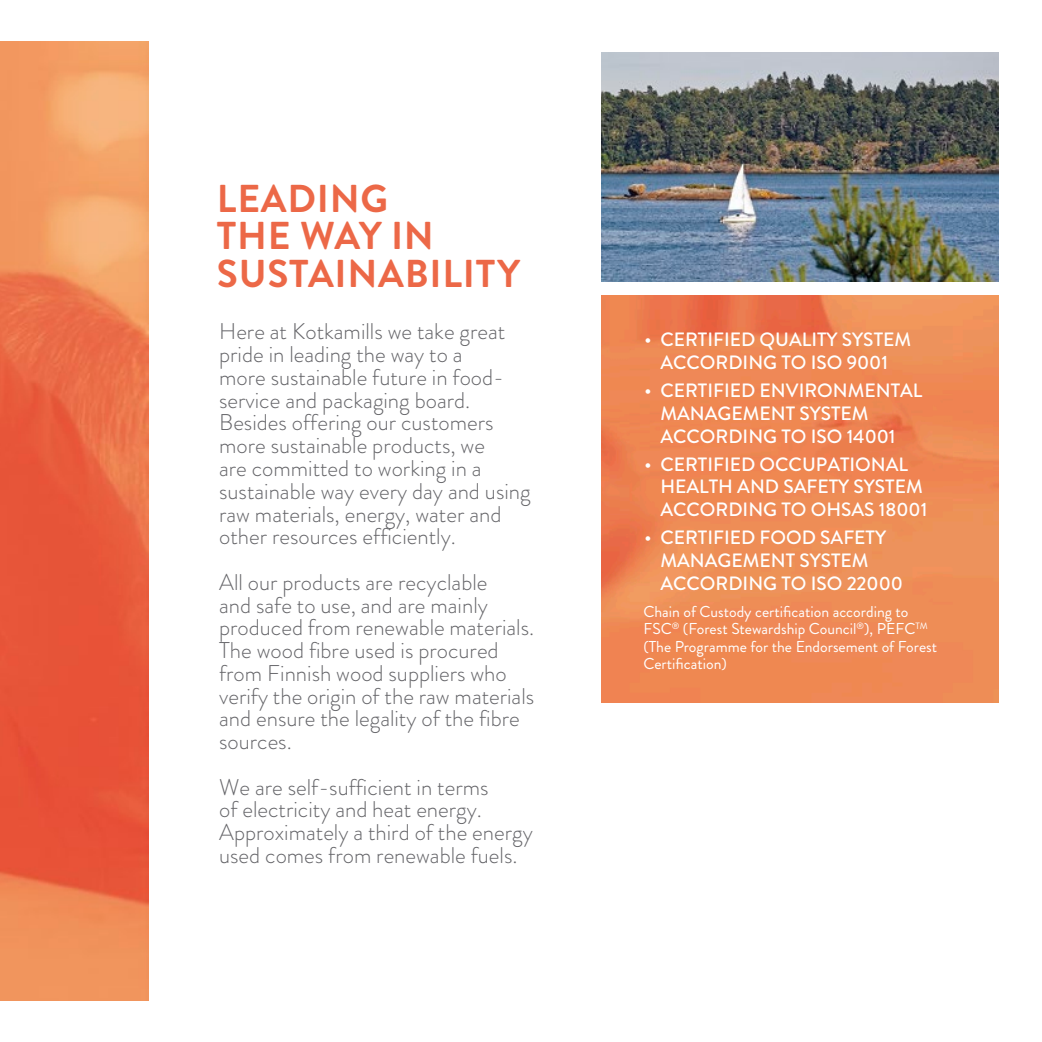
<style>
.page{position:relative;width:1042px;height:1042px;background:#fff}
.page>*{position:absolute;margin:0;border:0;box-sizing:border-box;transform-origin:0 0}
.t1{font:700 38.85px/37.4px "Brandon Grotesque";letter-spacing:.02em;color:#ec6847}
.t2{font:300 22.75px/22.8px "Brandon Grotesque";color:#646468}
.t3{font:500 19.25px/22.8px "Brandon Grotesque";color:#fff}
.t4{font:15.75px/17.5px "Brandon Grotesque";color:#fff}
</style>
<div class="page">
<img style="left:0;top:41px;width:149px;height:960px">
<img style="left:601px;top:52px;width:397px;height:230px">
<img style="left:601px;top:296px;width:397px;height:406px">
<h1 class="t1" style="left:217px;top:180px;width:304px">LEADING<br>THE WAY IN<br>SUSTAINABILITY</h1>
<p class="t2" style="left:219px;top:320px;width:313px">Here at Kotkamills we take great pride in leading the way to a<br>more sustainable future in food&shy;service and packaging board.<br>Besides offering our customers more sustainable products, we<br>are committed to working in a sustainable way every day and using raw materials, energy, water and other resources efficiently.</p>
<p class="t2" style="left:219px;top:571px;width:317px">All our products are recyclable<br>and safe to use, and are mainly produced from renewable materials.<br>The wood fibre used is procured from Finnish wood suppliers who verify the origin of the raw materials and ensure the legality of the fibre sources.</p>
<p class="t2" style="left:219px;top:775px;width:315px">We are self-sufficient in terms<br>of electricity and heat energy.<br>Approximately a third of the energy used comes from renewable fuels.</p>
<p class="t3" style="left:644px;top:329px;width:268px;text-align:center">• CERTIFIED QUALITY SYSTEM<br>ACCORDING TO ISO 9001</p>
<p class="t3" style="left:660px;top:379px;width:264px;text-indent:-16px">• CERTIFIED ENVIRONMENTAL<br>MANAGEMENT SYSTEM<br>ACCORDING TO ISO 14001</p>
<p class="t3" style="left:660px;top:453px;width:268px;text-indent:-16px">• CERTIFIED OCCUPATIONAL<br>HEALTH AND SAFETY SYSTEM<br>ACCORDING TO OHSAS 18001</p>
<p class="t3" style="left:660px;top:526px;width:244px;text-indent:-16px">• CERTIFIED FOOD SAFETY<br>MANAGEMENT SYSTEM<br>ACCORDING TO ISO 22000</p>
<p class="t4" style="left:643px;top:603px;width:295px">Chain of Custody certification according to FSC<sup>®</sup> (Forest Stewardship Council<sup>®</sup>), PEFC<sup>TM </sup>(The Programme for the Endorsement of Forest Certification)</p>
</div>
